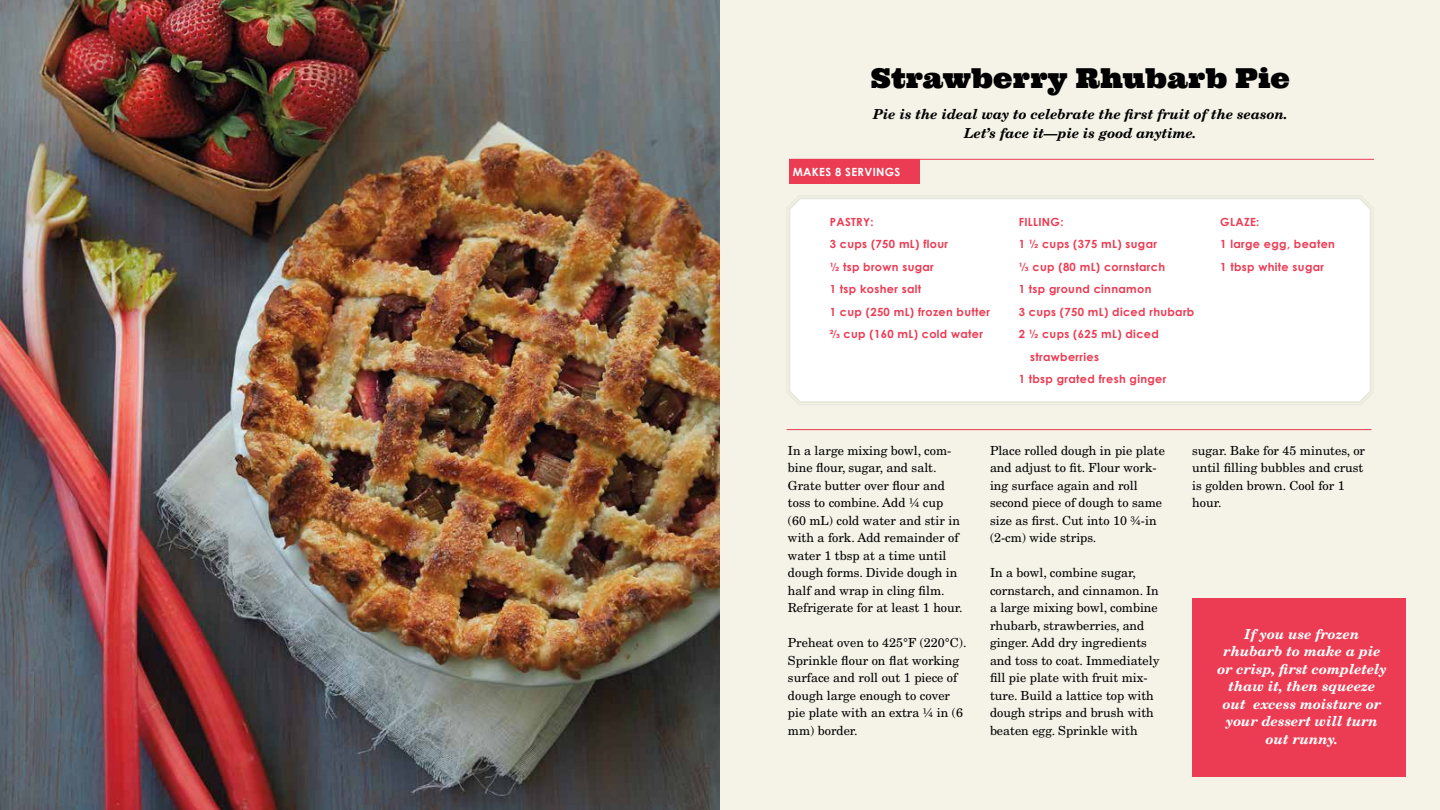
<style>
.page{position:relative;width:1440px;height:810px;background:#fff}
.page>*{position:absolute;margin:0;border:0;box-sizing:border-box;transform-origin:0 0}
.t1{font:27.5px "Ultra";color:#000}
.t2{font:italic 700 13.75px/17.5px "New Century Schlbk LT Std";color:#fff;text-align:center}
.t3{font:italic 700 13.75px/18.8px "New Century Schlbk LT Std";color:#000;text-align:center}
.t4{font:12.5px/17.5px "New Century Schlbk LT Std";color:#000}
.t5{font:700 11.25px/22.5px "Century Gothic";letter-spacing:.03em;color:#eb3c54}
.t6{font:700 11.25px "Century Gothic";letter-spacing:.03em;color:#fff}
</style>
<div class="page">
<div style="left:720px;top:0;width:720px;height:810px;background:#f5f3e8"></div>
<div style="left:789px;top:159px;width:131px;height:25px;background:#eb3c54"></div>
<div style="left:786px;top:195px;width:587px;height:210px;background:#fff"></div>
<div style="left:788px;top:197px;width:584px;height:206px;border:2px solid #e6e7d8;border-radius:11px"></div>
<hr style="left:787px;top:429px;width:585px;height:1px;background:#eb3c54">
<hr style="left:789px;top:159px;width:585px;height:1px;background:#eb3c54">
<img style="left:0;top:0;width:720px;height:810px">
<div style="left:1192px;top:599px;width:214px;height:178px;background:#eb3c54"></div>
<h1 class="t1" style="left:871px;top:60px;width:421px">Strawberry Rhubarb Pie</h1>
<p class="t3" style="left:873px;top:105px;width:416px">Pie is the ideal way to celebrate the first fruit of the season.<br>Let’s face it—pie is good anytime.</p>
<p class="t6" style="left:793px;top:163px;width:109px">MAKES 8 SERVINGS</p>
<p class="t5" style="left:830px;top:210px;width:162px">PASTRY:<br>3 cups (750 mL) flour<br>½ tsp brown sugar<br>1 tsp kosher salt<br>1 cup (250 mL) frozen butter<br>²⁄³ cup (160 mL) cold water</p>
<p class="t5" style="left:1019px;top:210px;width:46px">FILLING:</p>
<p class="t5" style="left:1019px;top:232px;width:140px">1 ½ cups (375 mL) sugar</p>
<p class="t5" style="left:1019px;top:255px;width:148px">¹⁄³ cup (80 mL) cornstarch</p>
<p class="t5" style="left:1019px;top:277px;width:134px">1 tsp ground cinnamon</p>
<p class="t5" style="left:1019px;top:300px;width:177px">3 cups (750 mL) diced rhubarb</p>
<p class="t5" style="left:1019px;top:322px;width:142px">2 ½ cups (625 mL) diced</p>
<p class="t5" style="left:1030px;top:345px;width:70px">strawberries</p>
<p class="t5" style="left:1019px;top:367px;width:149px">1 tbsp grated fresh ginger</p>
<p class="t5" style="left:1220px;top:210px;width:116px">GLAZE:<br>1 large egg, beaten<br>1 tbsp white sugar</p>
<p class="t4" style="left:788px;top:441px;width:176px">In a large mixing bowl, com&shy;bine flour, sugar, and salt.<br>Grate butter over flour and toss to combine. Add 1/4 cup (60 mL) cold water and stir in with a fork. Add remainder of water 1 tbsp at a time until dough forms. Divide dough in half and wrap in cling film.<br>Refrigerate for at least 1 hour.</p>
<p class="t4" style="left:788px;top:634px;width:180px">Preheat oven to 425°F (220°C).<br>Sprinkle flour on flat working surface and roll out 1 piece of dough large enough to cover pie plate with an extra 1/4 in (6 mm) border.</p>
<p class="t4" style="left:990px;top:441px;width:177px">Place rolled dough in pie plate and adjust to fit. Flour work&shy;ing surface again and roll second piece of dough to same size as first. Cut into 10 ¾-in (2-cm) wide strips.</p>
<p class="t4" style="left:990px;top:564px;width:171px">In a bowl, combine sugar, cornstarch, and cinnamon. In a large mixing bowl, combine rhubarb, strawberries, and ginger. Add dry ingredients and toss to coat. Immediately fill pie plate with fruit mix&shy;ture. Build a lattice top with dough strips and brush with beaten egg. Sprinkle with</p>
<p class="t4" style="left:1192px;top:441px;width:174px">sugar. Bake for 45 minutes, or until filling bubbles and crust is golden brown. Cool for 1 hour.</p>
<p class="t2" style="left:1217px;top:625px;width:171px">If you use frozen rhubarb to make a pie or crisp, first completely thaw it, then squeeze out excess moisture or your dessert will turn out runny.</p>
</div>
